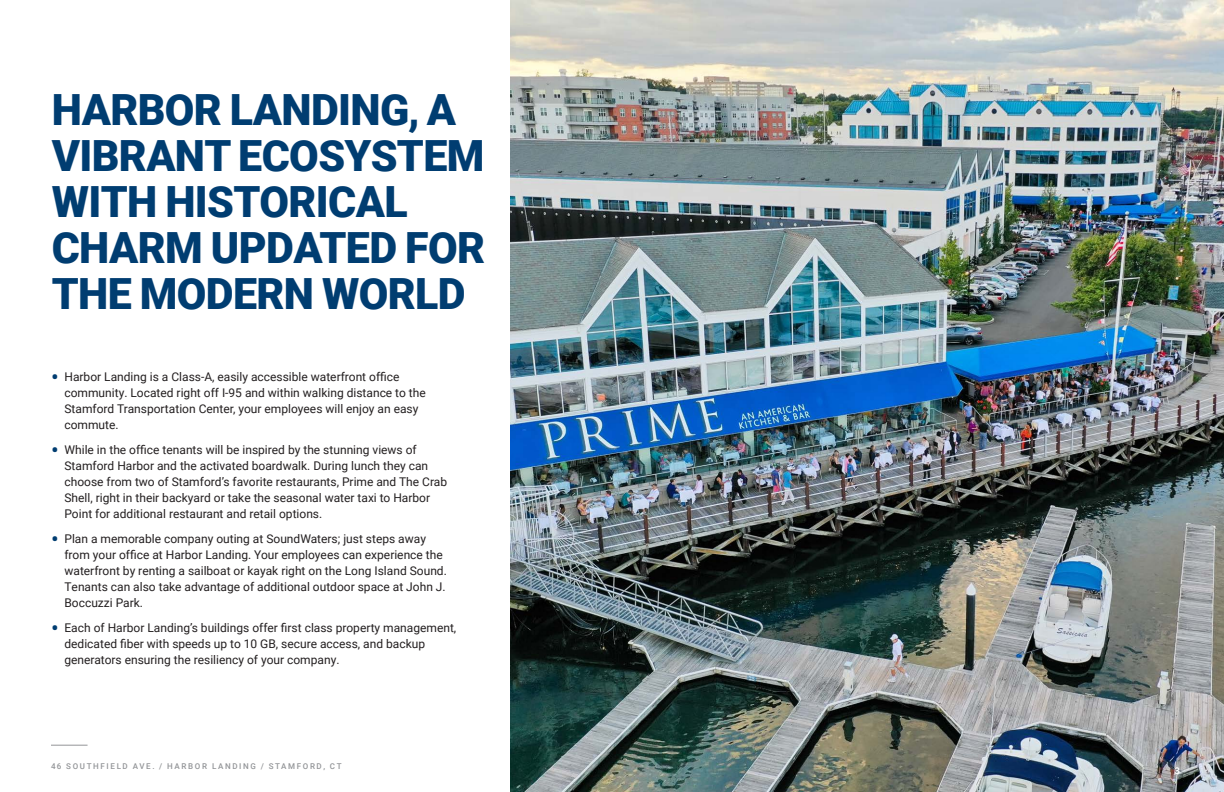
<style>
.page{position:relative;width:1224px;height:792px;background:#fff}
.page>*{position:absolute;margin:0;border:0;box-sizing:border-box;transform-origin:0 0}
.Page_Title{font:900 43px/46px "Roboto";letter-spacing:-.015em;color:#003d71}
.t1{font:12px/16px "Roboto";color:#231f20}
.t2{font:600 10px "Acumin Pro";color:#fff}
.t3{font:500 8px "Roboto";letter-spacing:.205em;color:#939598}
.s1{font-size:23px;color:#003d71}
</style>
<div class="page">
<hr style="left:51px;top:745px;width:37px;height:1px;background:#939598">
<img style="left:510px;top:0;width:714px;height:792px">
<p class="Page_Title" style="left:52px;top:86px;width:435px">HARBOR LANDING, A<br>VIBRANT ECOSYSTEM<br>WITH HISTORICAL<br>CHARM UPDATED FOR<br>THE MODERN WORLD</p>
<p class="t1" style="left:64px;top:369px;width:363px;text-indent:-14px"><span class="s1">•</span> Harbor Landing is a Class-A, easily accessible waterfront office community. Located right off I-95 and within walking distance to the Stamford Transportation Center, your employees will enjoy an easy commute.</p>
<p class="t1" style="left:64px;top:442px;width:384px;text-indent:-14px"><span class="s1">•</span> While in the office tenants will be inspired by the stunning views of Stamford Harbor and the activated boardwalk. During lunch they can choose from two of Stamford’s favorite restaurants, Prime and The Crab Shell, right in their backyard or take the seasonal water taxi to Harbor Point for additional restaurant and retail options.</p>
<p class="t1" style="left:64px;top:531px;width:384px;text-indent:-14px"><span class="s1">•</span> Plan a memorable company outing at SoundWaters; just steps away from your office at Harbor Landing. Your employees can experience the waterfront by renting a sailboat or kayak right on the Long Island Sound.<br>Tenants can also take advantage of additional outdoor space at John J.<br>Boccuzzi Park.</p>
<p class="t1" style="left:64px;top:620px;width:393px;text-indent:-14px"><span class="s1">•</span> Each of Harbor Landing’s buildings offer first class property management, dedicated fiber with speeds up to 10 GB, secure access, and backup generators ensuring the resiliency of your company.</p>
<p class="t3" style="left:51px;top:761px;width:292px">46 SOUTHFIELD AVE. / HARBOR LANDING / STAMFORD, CT</p>
<p class="t2" style="left:1174px;top:764px;width:7px">3</p>
</div>
